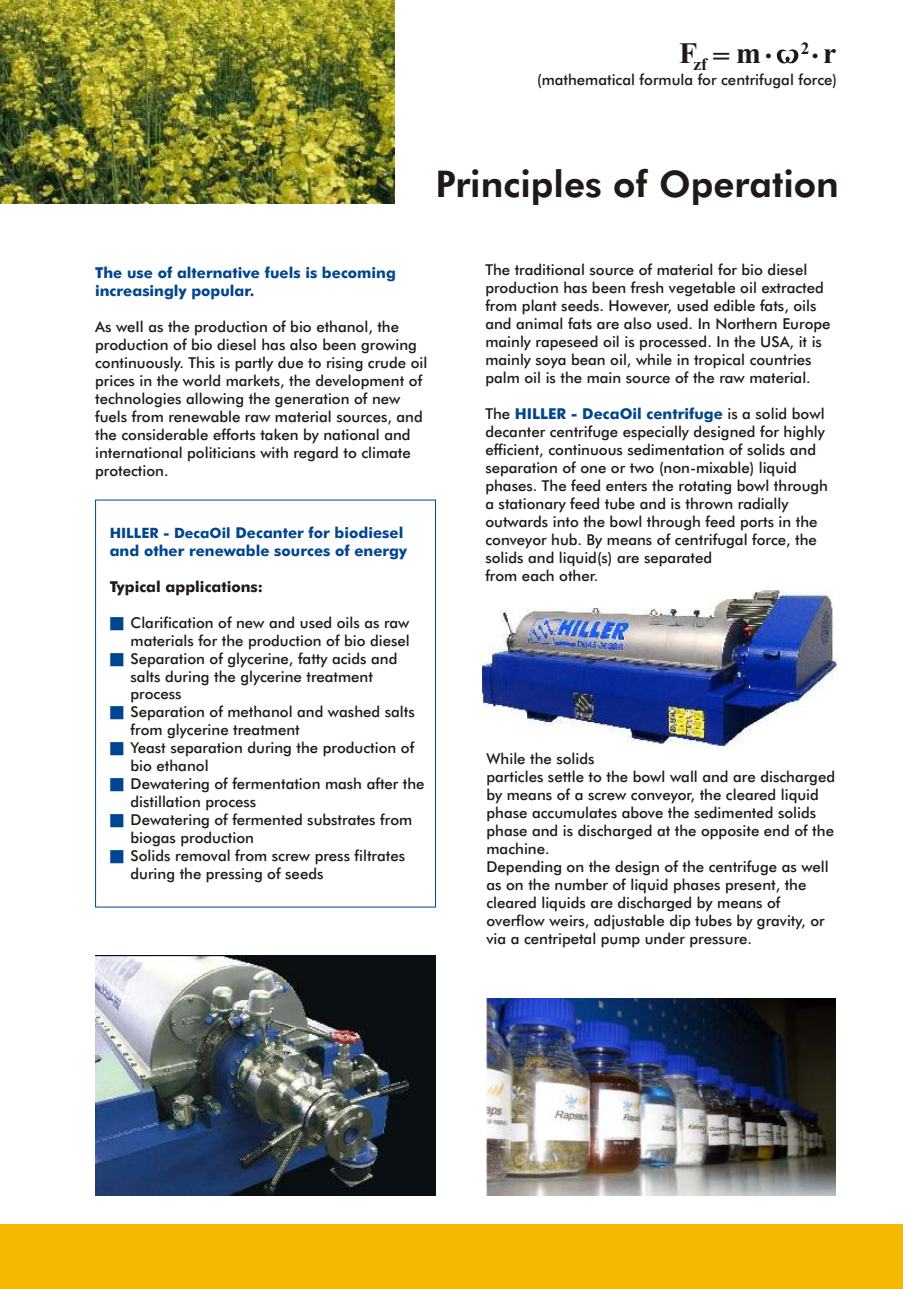
<style>
.page{position:relative;width:906px;height:1289px;background:#fff}
.page>*{position:absolute;margin:0;border:0;box-sizing:border-box;transform-origin:0 0}
.t1{font:800 36.75px "Futura BT";color:#1f1a17}
.t2{font:700 29.7px "Times New Roman";color:#1f1a17}
.t3{font:700 17.4px "Times New Roman";color:#1f1a17}
.t4{font:500 15px/18px "Futura BT";color:#1f1a17}
.t5{font:500 15px/18px "Futura BT";color:#00458f}
.t6{font:500 15px "Futura BT";color:#1f1a17}
.t7{font:14.25px "Zapf Dingbats IT Cby BT";color:#00458f}
.s1{font-size:14.25px}
.s2{color:#00458f}
</style>
<div class="page">
<div style="left:0;top:1224px;width:903px;height:64px;background:#f5b800"></div>
<img style="left:0;top:0;width:395px;height:204px">
<div style="left:95px;top:955px;width:340px;height:240px;background:#0a0f12"></div>
<svg style="left:95px;top:499px;width:341px;height:408px"></svg>
<img style="left:95px;top:955px;width:314px;height:240px">
<img style="left:486px;top:998px;width:350px;height:197px">
<img style="left:483px;top:590px;width:355px;height:157px">
<svg style="left:776px;top:49px;width:22px;height:15px"></svg>
<p class="t3" style="left:800px;top:42px;width:10px">2</p>
<p class="t4" style="left:537px;top:72px;width:301px">(mathematical formula for centrifugal force)</p>
<h2 class="t2" style="left:679px;top:43px;width:94px">F<sub>zf</sub> =m.</h2>
<h2 class="t2" style="left:811px;top:41px;width:27px">.r</h2>
<h1 class="t1" style="left:435px;top:169px;width:405px">Principles of Operation</h1>
<p class="t5" style="left:95px;top:265px;width:302px">The use of alternative fuels is becoming increasingly popular.</p>
<p class="t4" style="left:95px;top:319px;width:334px">As weIl as the production of bio ethanol, the production of bio diesel has also been growing continuously. This is partly due to rising crude oil prices in the world markets, the development of technologies allowing the generation of new fuels from renewable raw material sources, and the considerable efforts taken by national and international politicians with regard to climate protection.</p>
<p class="t5" style="left:110px;top:525px;width:299px"><span class="s1">HILLER - DecaOil</span> Decanter for biodiesel and other renewable sources of energy</p>
<p class="t6" style="left:110px;top:580px;width:155px">Typical applications:</p>
<p class="t4" style="left:131px;top:614px;width:295px">Clarification of new and used oils as raw materials for the production of bio diesel<br>Separation of glycerine, fatty acids and salts during the glycerine treatment process<br>Separation of methanol and washed salts from glycerine treatment<br>Yeast separation during the production of bio ethanol<br>Dewatering of fermentation mash after the distillation process<br>Dewatering of fermented substrates from biogas production<br>Solids removal from screw press filtrates during the pressing of seeds</p>
<p class="t7" style="left:110px;top:616px;width:87px">■</p>
<p class="t7" style="left:110px;top:652px;width:87px">■</p>
<p class="t7" style="left:110px;top:706px;width:87px">■</p>
<p class="t7" style="left:110px;top:742px;width:87px">■</p>
<p class="t7" style="left:110px;top:778px;width:87px">■</p>
<p class="t7" style="left:110px;top:814px;width:87px">■</p>
<p class="t7" style="left:110px;top:850px;width:87px">■</p>
<p class="t4" style="left:485px;top:262px;width:347px">The traditional source of material for bio diesel production has been fresh vegetable oil extracted from plant seeds. However, used edible fats, oils and animal fats are also used. In Northern Europe mainly rapeseed oil is processed. In the USA, it is mainly soya bean oil, while in tropical countries palm oil is the main source of the raw material.</p>
<p class="t4" style="left:485px;top:406px;width:344px">The <span class="s2">HILLER - DecaOil centrifuge</span> is a solid bowl decanter centrifuge especially designed for highly efficient, continuous sedimentation of solids and separation of one or two (non-mixable) liquid phases. The feed enters the rotating bowl through a stationary feed tube and is thrown radially outwards into the bowl through feed ports in the conveyor hub. By means of centrifugal force, the solids and liquid(s) are separated<br>from each other.</p>
<p class="t4" style="left:486px;top:751px;width:350px">While the solids<br>particles settle to the bowl wall and are discharged by means of a screw conveyor, the cleared liquid phase accumulates above the sedimented solids phase and is discharged at the opposite end of the machine.<br>Depending on the design of the centrifuge as well as on the number of liquid phases present, the cleared liquids are discharged by means of overflow weirs, adjustable dip tubes by gravity, or via a centripetal pump under pressure.</p>
</div>
